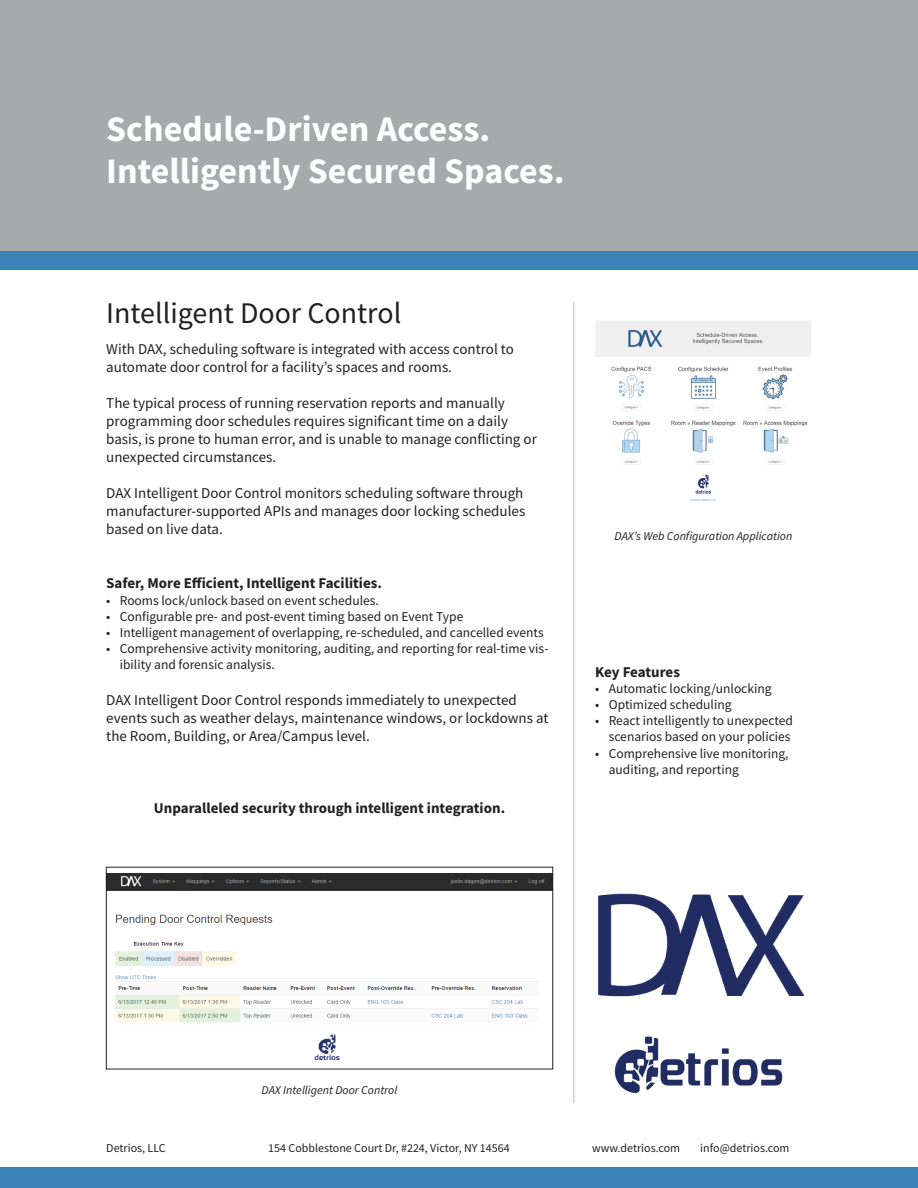
<style>
.page{position:relative;width:918px;height:1188px;background:#fff}
.page>*{position:absolute;margin:0;border:0;box-sizing:border-box;transform-origin:0 0}
.Page_Title{font:700 36px "Source Sans Pro";color:#fff}
.Heading1{font:30px "Source Sans Pro";color:#231f20}
.Body_Text_-_Left{font:15px/18px "Source Sans Pro";color:#231f20}
.Body_Text_-_Centered{font:700 15px "Source Sans Pro";color:#231f20}
.Body_Text_-_Left-2{font:700 15px "Source Sans Pro";color:#231f20}
.Heading3{font:700 15px "Source Sans Pro";letter-spacing:-.01em;color:#231f20}
.t1{font:13.5px/16.2px "Source Sans Pro";color:#231f20}
.Small_Type{font:12px "Source Sans Pro";color:#231f20}
.Figure_Caption{font:italic 12px "Source Sans Pro";color:#231f20}
</style>
<div class="page">
<div style="left:0;top:1167px;width:918px;height:21px;background:#3983b7"></div>
<hr style="left:574px;top:302px;width:1px;height:801px;background:#bcbdc0">
<div style="left:0;top:251px;width:918px;height:19px;background:#3983b7"></div>
<img style="left:595px;top:321px;width:216px;height:180px">
<div style="left:0;top:0;width:918px;height:251px;background:#a8a9ad"></div>
<img style="left:614px;top:1036px;width:169px;height:57px">
<img style="left:108px;top:873px;width:443px;height:187px">
<div style="left:106px;top:867px;width:447px;height:202px;border:1px solid #231f20"></div>
<img style="left:598px;top:893px;width:206px;height:104px">
<p class="Page_Title" style="left:106px;top:105px;width:386px">Schedule-Driven Access.</p>
<p class="Page_Title" style="left:106px;top:147px;width:460px">Intelligently Secured Spaces.</p>
<p class="Heading1" style="left:106px;top:294px;width:297px">Intelligent Door Control</p>
<p class="Body_Text_-_Left" style="left:106px;top:340px;width:409px">With DAX, scheduling software is integrated with access control to automate door control for a facility’s spaces and rooms.</p>
<p class="Body_Text_-_Left" style="left:106px;top:394px;width:432px">The typical process of running reservation reports and manually programming door schedules requires significant time on a daily basis, is prone to human error, and is unable to manage conflicting or unexpected circumstances.</p>
<p class="Body_Text_-_Left" style="left:106px;top:484px;width:421px">DAX Intelligent Door Control monitors scheduling software through manufacturer-supported APIs and manages door locking schedules based on live data.</p>
<p class="Body_Text_-_Left-2" style="left:106px;top:573px;width:277px">Safer, More Efficient, Intelligent Facilities.</p>
<p class="t1" style="left:106px;top:592px;width:274px">• Rooms lock/unlock based on event schedules.</p>
<p class="t1" style="left:106px;top:608px;width:359px">• Configurable pre- and post-event timing based on Event Type</p>
<p class="t1" style="left:106px;top:624px;width:439px">• Intelligent management of overlapping, re-scheduled, and cancelled events</p>
<p class="t1" style="left:120px;top:641px;width:430px;text-indent:-14px">• Comprehensive activity monitoring, auditing, and reporting for real-time vis&shy;ibility and forensic analysis.</p>
<p class="Body_Text_-_Left" style="left:106px;top:691px;width:444px">DAX Intelligent Door Control responds immediately to unexpected events such as weather delays, maintenance windows, or lockdowns at the Room, Building, or Area/Campus level.</p>
<p class="Body_Text_-_Centered" style="left:154px;top:798px;width:353px">Unparalleled security through intelligent integration.</p>
<p class="Figure_Caption" style="left:615px;top:528px;width:179px">DAX’s Web Configuration Application</p>
<p class="Heading3" style="left:595px;top:661px;width:86px">Key Features</p>
<p class="t1" style="left:595px;top:680px;width:178px">• Automatic locking/unlocking</p>
<p class="t1" style="left:595px;top:696px;width:138px">• Optimized scheduling</p>
<p class="t1" style="left:595px;top:713px;width:199px;text-align:right">• React intelligently to unexpected scenarios based on your policies</p>
<p class="t1" style="left:609px;top:745px;width:181px;text-indent:-14px">• Comprehensive live monitoring, auditing, and reporting</p>
<p class="Figure_Caption" style="left:262px;top:1083px;width:137px">DAX Intelligent Door Control</p>
<p class="Small_Type" style="left:106px;top:1140px;width:61px">Detrios, LLC</p>
<p class="Small_Type" style="left:268px;top:1140px;width:243px">154 Cobblestone Court Dr, #224, Victor, NY 14564</p>
<p class="Small_Type" style="left:592px;top:1140px;width:89px">www.detrios.com</p>
<p class="Small_Type" style="left:700px;top:1140px;width:91px">info@detrios.com</p>
</div>
